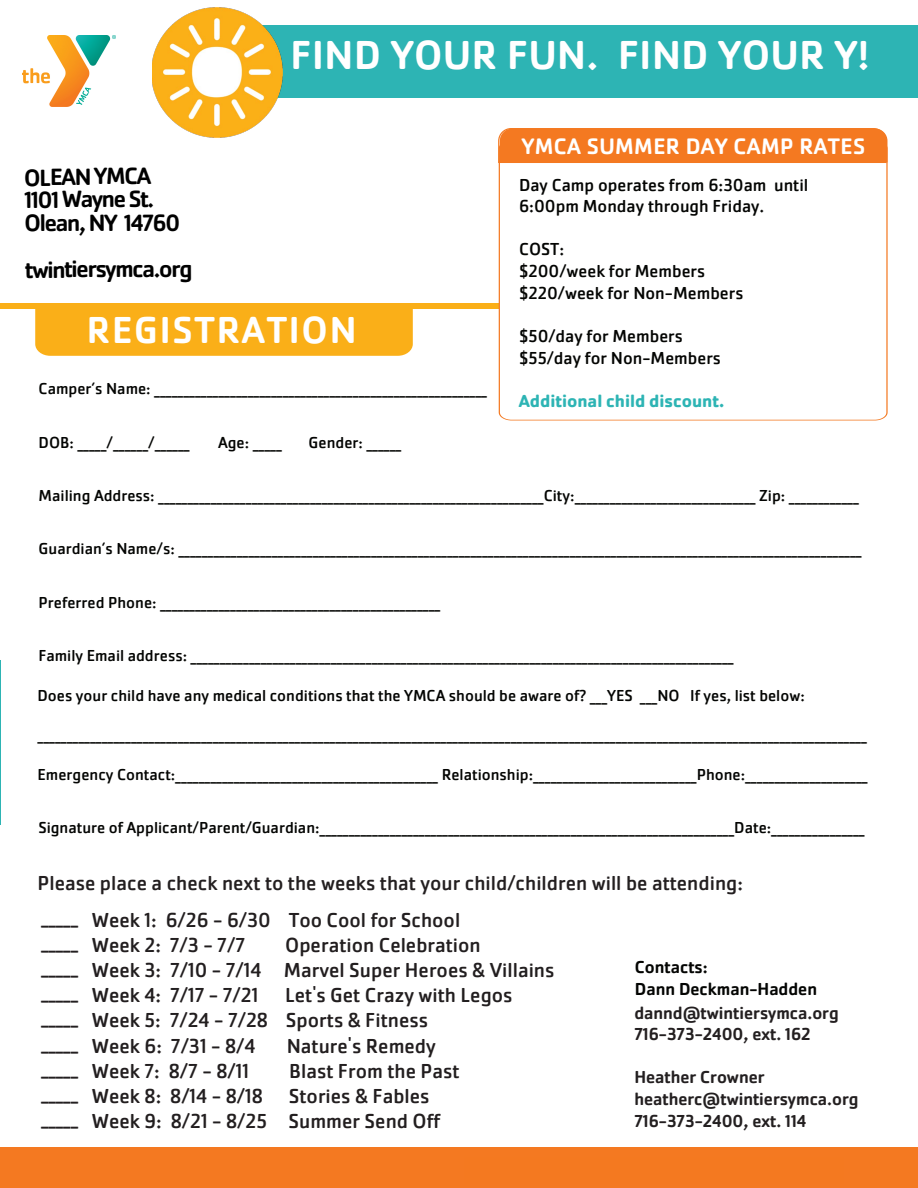
<style>
.page{position:relative;width:918px;height:1188px;background:#fff}
.page>*{position:absolute;margin:0;border:0;box-sizing:border-box;transform-origin:0 0}
.t1{font:500 42px "Cachet Pro";letter-spacing:.015em;color:#fff}
.t2{font:500 39px "Cachet Pro";letter-spacing:.045em;color:#fff}
.t3{font:500 24.45px/22.8px "Cachet Pro";letter-spacing:-.06em;color:#000}
.t4{font:500 23.25px "Cachet Pro";letter-spacing:.02em;color:#fff}
.t5{font:21px/25.2px "Cachet Pro";color:#221e1f}
.t6{font:21px/25.2px "Cachet Pro";color:#231f20;text-align:justify}
.t7{font:18px/21.8px "Cachet Pro";color:#040503}
.t8{font:500 18px/21.6px "Cachet Pro";color:#231f20}
.t9{font:500 18px/21.5px "Cachet Pro";color:#040503}
.t10{font:700 18px "Cachet Pro";color:#2db4b4}
.t11{font:16.5px "Cachet Pro";color:#040503}
</style>
<div class="page">
<div style="left:0;top:303px;width:499px;height:5px;background:#faaf18"></div>
<div style="left:35px;top:308px;width:378px;height:48px;background:#faaf18"></div>
<svg style="left:498px;top:140px;width:390px;height:281px"></svg>
<div style="left:0;top:1148px;width:918px;height:40px;background:#f47921"></div>
<div style="left:249px;top:25px;width:669px;height:73px;background:#2db4b4"></div>
<img style="left:152px;top:8px;width:131px;height:130px">
<div style="left:498px;top:128px;width:389px;height:36px;background:#f47921"></div>
<img style="left:22px;top:35px;width:93px;height:71px">
<p class="t1" style="left:291px;top:30px;width:581px">FIND YOUR FUN. FIND YOUR Y!</p>
<h3 class="t4" style="left:522px;top:132px;width:345px">YMCA SUMMER DAY CAMP RATES</h3>
<p class="t7" style="left:519px;top:174px;width:291px">Day Camp operates from 6:30am until<br>6:00pm Monday through Friday.</p>
<p class="t7" style="left:519px;top:239px;width:226px">COST:<br>$200/week for Members $220/week for Non-Members</p>
<p class="t7" style="left:519px;top:325px;width:203px">$50/day for Members $55/day for Non-Members</p>
<p class="t10" style="left:519px;top:390px;width:207px">Additional child discount.</p>
<h3 class="t3" style="left:24px;top:166px;width:158px">OLEAN YMCA<br>1101 Wayne St.<br>Olean, NY 14760</h3>
<h3 class="t3" style="left:25px;top:258px;width:169px">twintiersymca.org</h3>
<h2 class="t2" style="left:87px;top:307px;width:271px">REGISTRATION</h2>
<p class="t11" style="left:39px;top:379px;width:450px">Camper’s Name: _________________________________________________________</p>
<p class="t11" style="left:39px;top:433px;width:153px">DOB: _____/______/______</p>
<p class="t11" style="left:218px;top:433px;width:65px">Age: _____</p>
<p class="t11" style="left:309px;top:433px;width:94px">Gender: ______</p>
<p class="t11" style="left:39px;top:486px;width:822px">Mailing Address: __________________________________________________________________City:_______________________________ Zip: ____________</p>
<p class="t11" style="left:39px;top:539px;width:825px">Guardian’s Name/s: _____________________________________________________________________________________________________________________</p>
<p class="t11" style="left:39px;top:593px;width:403px">Preferred Phone: ________________________________________________</p>
<p class="t11" style="left:38px;top:646px;width:697px">Family Email address: _____________________________________________________________________________________________</p>
<p class="t11" style="left:38px;top:686px;width:769px">Does your child have any medical conditions that the YMCA should be aware of? ___YES ___NO If yes, list below:</p>
<p class="t11" style="left:38px;top:725px;width:831px">______________________________________________________________________________________________________________________________________________</p>
<p class="t11" style="left:38px;top:765px;width:832px">Emergency Contact:_____________________________________________ Relationship:____________________________Phone:_____________________</p>
<p class="t11" style="left:38px;top:818px;width:828px">Signature of Applicant/Parent/Guardian:_______________________________________________________________________Date:________________</p>
<p class="t6" style="left:38px;top:870px;width:707px">Please place a check next to the weeks that your child/children will be attending:</p>
<p class="t6" style="left:41px;top:903px;width:39px">_____ _____ _____ _____ _____ _____ _____ _____ _____</p>
<p class="t5" style="left:92px;top:907px;width:370px">Week 1: 6/26 - 6/30 Too Cool for School<br>Week 2: 7/3 - 7/7</p>
<p class="t5" style="left:92px;top:933px;width:464px;text-indent:193px">Operation Celebration<br>Week 3: 7/10 - 7/14 Marvel Super Heroes &amp; Villains<br>Week 4: 7/17 - 7/21</p>
<p class="t5" style="left:92px;top:983px;width:422px;text-indent:193px">Let's Get Crazy with Legos<br>Week 5: 7/24 - 7/28 Sports &amp; Fitness<br>Week 6: 7/31 - 8/4</p>
<p class="t5" style="left:287px;top:1033px;width:151px">Nature's Remedy</p>
<p class="t5" style="left:92px;top:1059px;width:159px">Week 7: 8/7 - 8/11</p>
<p class="t5" style="left:92px;top:1059px;width:369px;text-indent:197px">Blast From the Past<br>Week 8: 8/14 - 8/18 Stories &amp; Fables<br>Week 9: 8/21 - 8/25 Summer Send Off</p>
<p class="t9" style="left:635px;top:957px;width:184px">Contacts:<br>Dann Deckman-Hadden</p>
<p class="t8" style="left:634px;top:1002px;width:206px">dannd@twintiersymca.org<br>716-373-2400, ext. 162</p>
<p class="t8" style="left:634px;top:1067px;width:226px">Heather Crowner heatherc@twintiersymca.org<br>716-373-2400, ext. 114</p>
</div>
